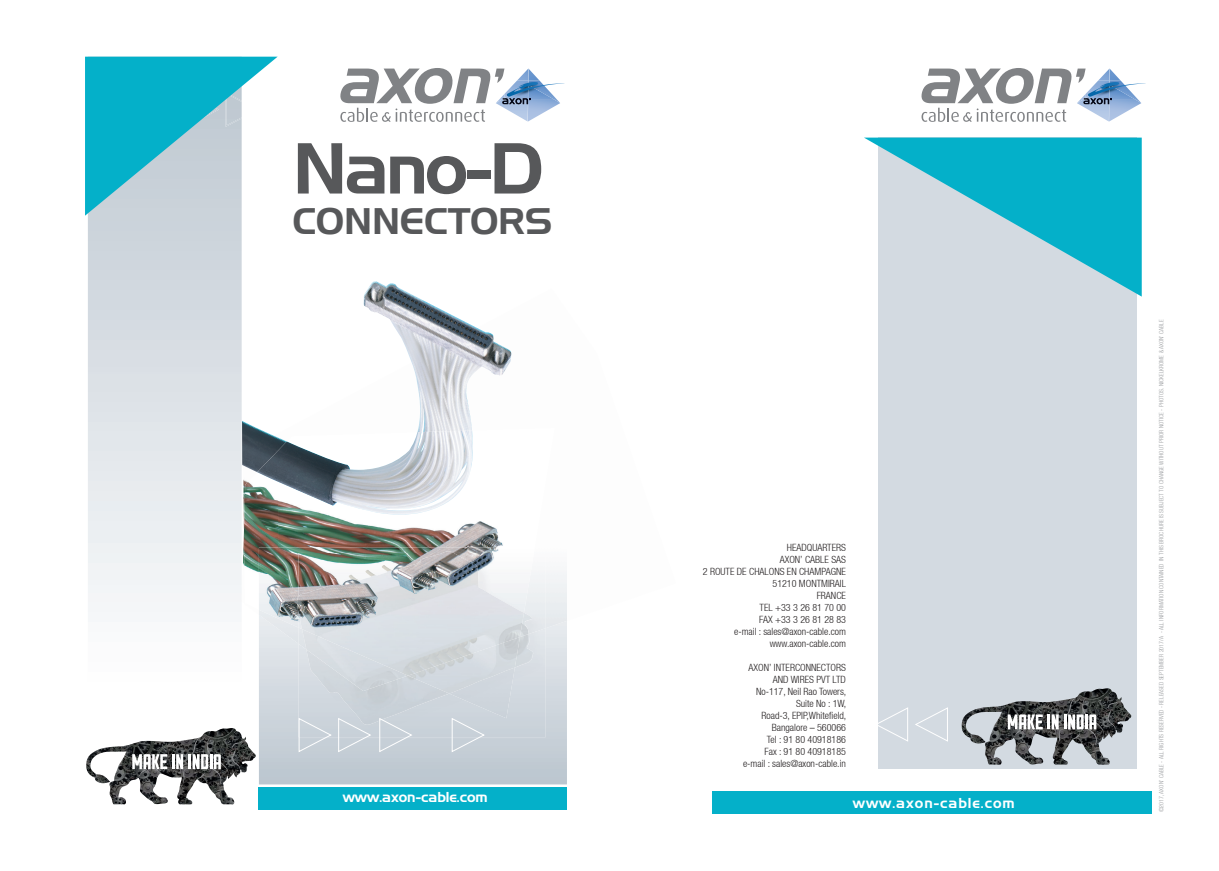
<style>
.page{position:relative;width:1219px;height:871px;background:#fff}
.page>*{position:absolute;margin:0;border:0;box-sizing:border-box;transform-origin:0 0}
.t1{font:70px "Handel Gothic BT";color:#57585a}
.t2{font:36px "Handel Gothic BT";color:#57585a}
.t3{font:14px "Handel Gothic BT";color:#fff}
.t4{font:14px "Handel Gothic BT";letter-spacing:.07em;color:#fff}
.t5{font:300 condensed 10px/12px "Helvetica Neue LT";color:#231f20;text-align:right}
.t6{font:300 condensed 6px "Helvetica Neue LT";color:#97999c}
</style>
<div class="page">
<svg style="left:259px;top:628px;width:308px;height:156px;background:#c6cfd7"></svg>
<img style="left:298px;top:633px;width:248px;height:104px">
<img style="left:306px;top:633px;width:227px;height:91px">
<svg style="left:340px;top:68px;width:225px;height:54px"></svg>
<svg style="left:921px;top:68px;width:225px;height:54px"></svg>
<svg style="left:338px;top:716px;width:34px;height:36px"></svg>
<svg style="left:379px;top:716px;width:34px;height:36px"></svg>
<svg style="left:298px;top:716px;width:34px;height:36px"></svg>
<svg style="left:451px;top:718px;width:34px;height:34px"></svg>
<div style="left:259px;top:786px;width:308px;height:23px;background:#04b0c9"></div>
<img style="left:86px;top:728px;width:143px;height:76px">
<svg style="left:132px;top:736px;width:111px;height:48px"></svg>
<div style="left:879px;top:137px;width:258px;height:631px;background:#d3dae1"></div>
<div style="left:713px;top:791px;width:439px;height:23px;background:#04b0c9"></div>
<svg style="left:878px;top:706px;width:70px;height:36px"></svg>
<img style="left:477px;top:328px;width:35px;height:48px">
<img style="left:472px;top:366px;width:10px;height:10px">
<img style="left:279px;top:547px;width:288px;height:81px">
<img style="left:533px;top:552px;width:13px;height:81px">
<img style="left:524px;top:629px;width:9px;height:4px">
<img style="left:243px;top:465px;width:14px;height:36px">
<img style="left:259px;top:609px;width:37px;height:34px">
<img style="left:302px;top:675px;width:106px;height:15px">
<img style="left:364px;top:283px;width:108px;height:147px">
<img style="left:243px;top:532px;width:1px;height:33px">
<div style="left:449px;top:693px;width:66px;height:25px;background:#ced5dc"></div>
<div style="left:408px;top:675px;width:112px;height:18px;background:#d0d7de"></div>
<img style="left:244px;top:472px;width:35px;height:137px">
<img style="left:278px;top:514px;width:225px;height:33px">
<img style="left:524px;top:552px;width:10px;height:77px">
<img style="left:296px;top:551px;width:228px;height:124px">
<img style="left:257px;top:430px;width:216px;height:84px">
<svg style="left:88px;top:216px;width:154px;height:396px;background:#dfe4e8"></svg>
<svg style="left:85px;top:57px;width:192px;height:159px"></svg>
<img style="left:961px;top:688px;width:143px;height:76px">
<svg style="left:1008px;top:696px;width:110px;height:48px;background:#6d6f70"></svg>
<svg style="left:864px;top:137px;width:278px;height:159px"></svg>
<h1 class="t1" style="left:293px;top:126px;width:252px">Nano-D</h1>
<h2 class="t2" style="left:293px;top:199px;width:261px">CONNECTORS</h2>
<h3 class="t3" style="left:343px;top:788px;width:147px">www.axon-cable.com</h3>
<p class="t5" style="left:703px;top:540px;width:145px">HEADQUARTERS<br>AXON’ CABLE SAS<br>2 ROUTE DE CHALONS EN CHAMPAGNE<br>51210 MONTMIRAIL<br>FRANCE<br>TEL +33 3 26 81 70 00<br>FAX +33 3 26 81 28 83<br>e-mail : sales@axon-cable.com www.axon-cable.com</p>
<p class="t5" style="left:743px;top:660px;width:105px">AXON’ INTERCONNECTORS<br>AND WIRES PVT LTD<br>No-117, Neil Rao Towers,<br>Suite No : 1W,<br>Road-3, EPIP,Whitefield,<br>Bangalore – 560066<br>Tel : 91 80 40918186<br>Fax : 91 80 40918185 e-mail : sales@axon-cable.in</p>
<h3 class="t4" style="left:853px;top:794px;width:163px">www.axon-cable.com</h3>
<p class="t6" style="left:1158px;top:812px;width:494px;rotate:-90deg">©2017, AXON’ CABLE - ALL RIGHTS RESERVED - RELEASED SEPTEMBER 2017/A - ALL INFORMATION CONTAINED IN THIS BROCHURE IS SUBJECT TO CHANGE WITHOUT PRIOR NOTICE - PHOTOS. NICKELKROME &amp; AXON’ CABLE</p>
</div>
